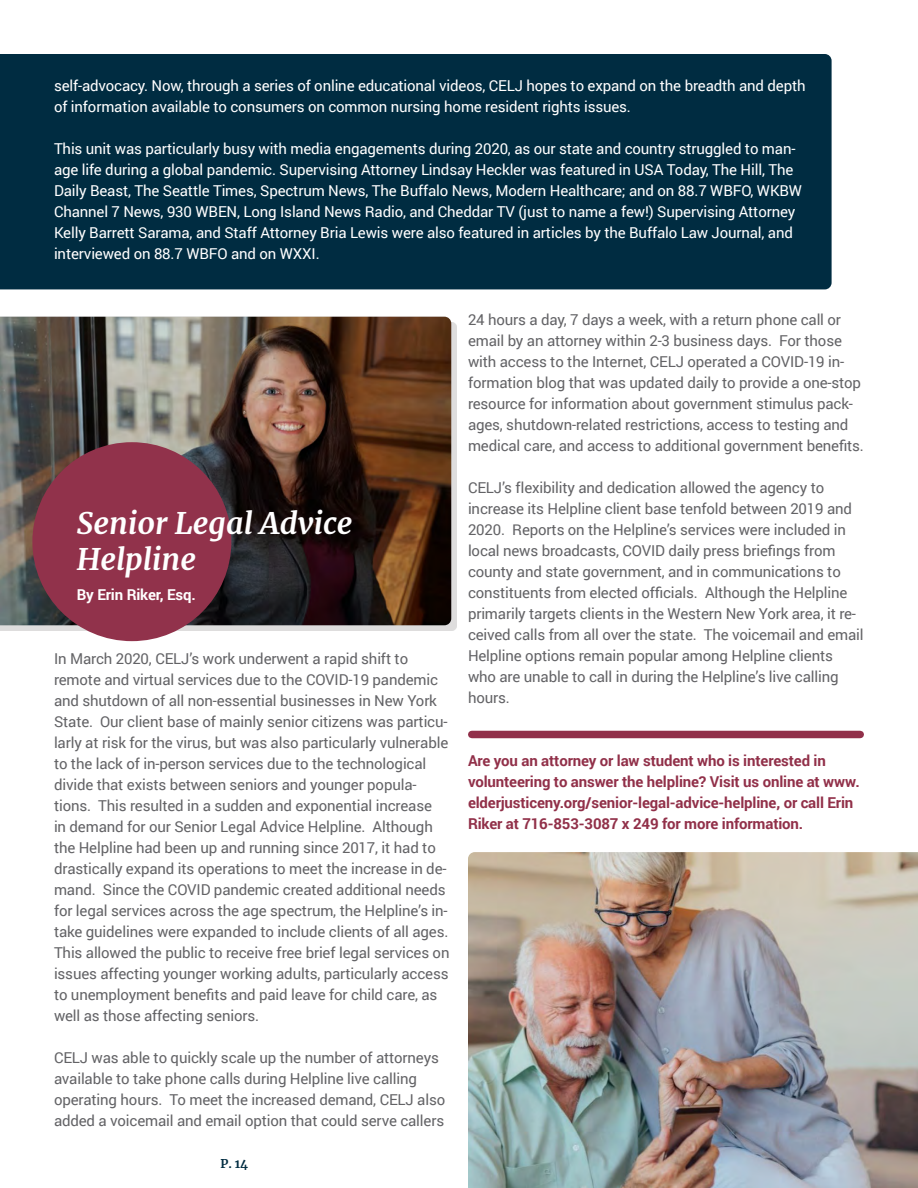
<style>
.page{position:relative;width:918px;height:1188px;background:#fff}
.page>*{position:absolute;margin:0;border:0;box-sizing:border-box;transform-origin:0 0}
.t1{font:italic 700 30px "Merriweather";color:#fff}
.t2{font:15px/21px "Roboto";letter-spacing:-.01em;color:#636366}
.t3{font:15px/21px "Roboto";letter-spacing:-.01em;color:#fff}
.t4{font:700 15px/21px "Roboto";letter-spacing:-.01em;color:#913049}
.t5{font:700 15px "Roboto";letter-spacing:-.01em;color:#fff}
.t6{font:700 12px "Merriweather";color:#002c41}
</style>
<div class="page">
<div style="left:0;top:54px;width:832px;height:235px;background:#002c41"></div>
<div style="left:0;top:322px;width:457px;height:309px;background:#231f20;opacity:.15"></div>
<img style="left:0;top:317px;width:451px;height:308px">
<img style="left:468px;top:852px;width:450px;height:336px">
<div style="left:32px;top:442px;width:199px;height:199px;background:#91324b;border-radius:50%"></div>
<div style="left:472px;top:731px;width:388px;height:7px;background:#91304a"></div>
<p class="t3" style="left:54px;top:74px;width:753px">self-advocacy. Now, through a series of online educational videos, CELJ hopes to expand on the breadth and depth of information available to consumers on common nursing home resident rights issues.</p>
<p class="t3" style="left:54px;top:137px;width:750px">This unit was particularly busy with media engagements during 2020, as our state and country struggled to man&shy;age life during a global pandemic. Supervising Attorney Lindsay Heckler was featured in USA Today, The Hill, The Daily Beast, The Seattle Times, Spectrum News, The Buffalo News, Modern Healthcare; and on 88.7 WBFO, WKBW Channel 7 News, 930 WBEN, Long Island News Radio, and Cheddar TV (just to name a few!) Supervising Attorney Kelly Barrett Sarama, and Staff Attorney Bria Lewis were also featured in articles by the Buffalo Law Journal, and interviewed on 88.7 WBFO and on WXXI.</p>
<p class="t1" style="left:77px;top:502px;width:277px">Senior Legal Advice</p>
<p class="t1" style="left:77px;top:538px;width:121px">Helpline</p>
<p class="t5" style="left:77px;top:584px;width:121px">By Erin Riker, Esq.</p>
<p class="t2" style="left:54px;top:648px;width:397px">In March 2020, CELJ’s work underwent a rapid shift to remote and virtual services due to the COVID-19 pandemic and shutdown of all non-essential businesses in New York State. Our client base of mainly senior citizens was particu&shy;larly at risk for the virus, but was also particularly vulnerable to the lack of in-person services due to the technological divide that exists between seniors and younger popula&shy;tions. This resulted in a sudden and exponential increase<br>in demand for our Senior Legal Advice Helpline. Although the Helpline had been up and running since 2017, it had to drastically expand its operations to meet the increase in de&shy;mand. Since the COVID pandemic created additional needs for legal services across the age spectrum, the Helpline’s in&shy;take guidelines were expanded to include clients of all ages.<br>This allowed the public to receive free brief legal services on issues affecting younger working adults, particularly access to unemployment benefits and paid leave for child care, as well as those affecting seniors.</p>
<p class="t2" style="left:54px;top:1047px;width:393px">CELJ was able to quickly scale up the number of attorneys available to take phone calls during Helpline live calling operating hours. To meet the increased demand, CELJ also added a voicemail and email option that could serve callers</p>
<p class="t6" style="left:221px;top:1156px;width:29px">P. 14</p>
<p class="t2" style="left:468px;top:308px;width:397px">24 hours a day, 7 days a week, with a return phone call or email by an attorney within 2-3 business days. For those with access to the Internet, CELJ operated a COVID-19 in&shy;formation blog that was updated daily to provide a one-stop resource for information about government stimulus pack&shy;ages, shutdown-related restrictions, access to testing and medical care, and access to additional government benefits.</p>
<p class="t2" style="left:468px;top:476px;width:397px">CELJ’s flexibility and dedication allowed the agency to increase its Helpline client base tenfold between 2019 and 2020. Reports on the Helpline’s services were included in local news broadcasts, COVID daily press briefings from county and state government, and in communications to constituents from elected officials. Although the Helpline primarily targets clients in the Western New York area, it re&shy;ceived calls from all over the state. The voicemail and email Helpline options remain popular among Helpline clients who are unable to call in during the Helpline’s live calling hours.</p>
<p class="t4" style="left:468px;top:749px;width:393px">Are you an attorney or law student who is interested in volunteering to answer the helpline? Visit us online at www. elderjusticeny.org/senior-legal-advice-helpline, or call Erin Riker at 716-853-3087 x 249 for more information.</p>
</div>
